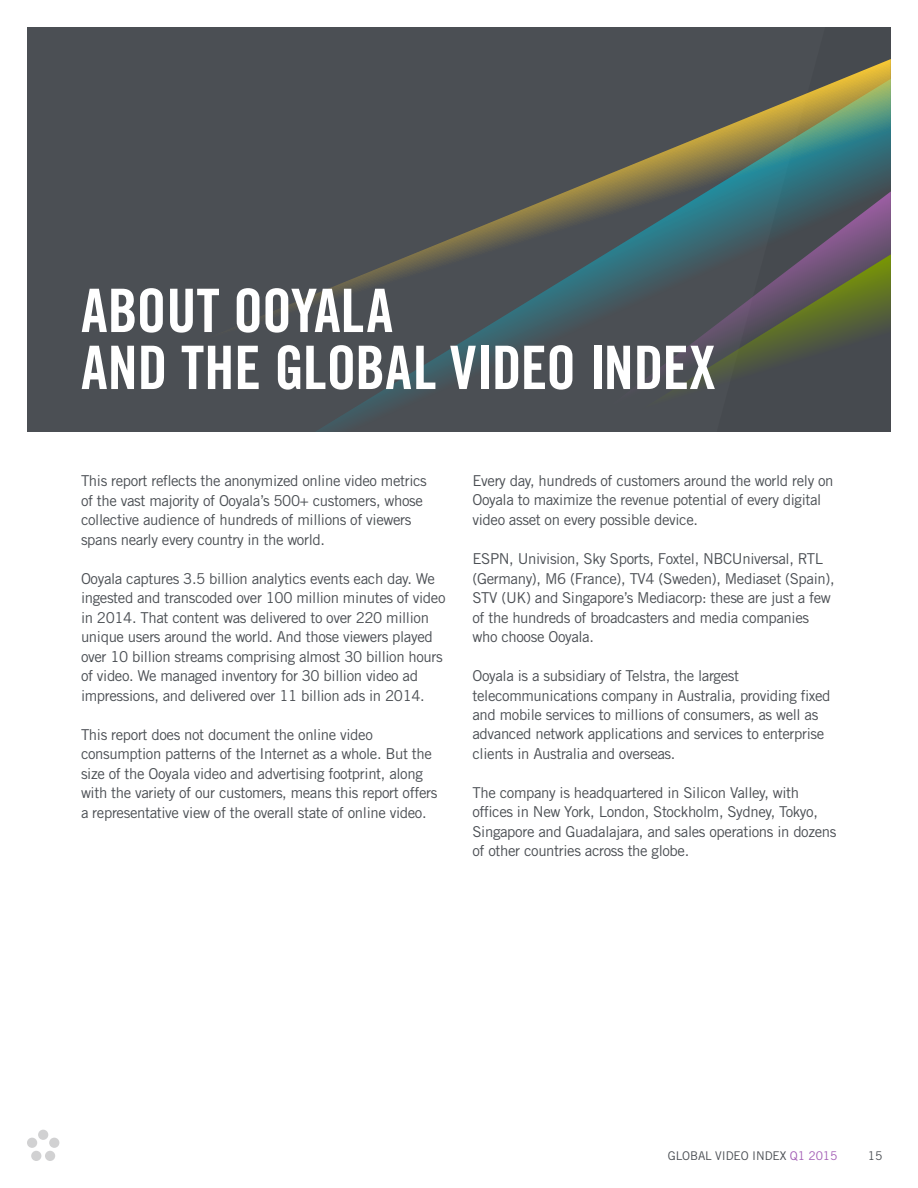
<style>
.page{position:relative;width:918px;height:1188px;background:#fff}
.page>*{position:absolute;margin:0;border:0;box-sizing:border-box;transform-origin:0 0}
.t1{font:60px/57px "Trade Gothic Bold Cond Twenty";color:#fff}
.t2{font:15px/19.5px "Trade Gothic";letter-spacing:-.025em;color:#4b4f54}
.t3{font:12px "Trade Gothic";letter-spacing:-.01em;color:#4b4f54}
.s1{color:#a35eb5}
</style>
<div class="page">
<div style="left:38px;top:1130px;width:10px;height:10px;background:#d1d1d2;border-radius:50%"></div>
<div style="left:27px;top:1138px;width:10px;height:10px;background:#d1d1d2;border-radius:50%"></div>
<div style="left:31px;top:1151px;width:10px;height:10px;background:#d1d1d2;border-radius:50%"></div>
<div style="left:45px;top:1151px;width:10px;height:10px;background:#d1d1d2;border-radius:50%"></div>
<div style="left:49px;top:1138px;width:10px;height:10px;background:#d1d1d2;border-radius:50%"></div>
<div style="left:27px;top:27px;width:864px;height:405px;background:#4b4f54"></div>
<svg style="left:249px;top:59px;width:642px;height:373px"></svg>
<svg style="left:576px;top:191px;width:315px;height:241px"></svg>
<svg style="left:605px;top:254px;width:286px;height:178px"></svg>
<h1 class="t1" style="left:81px;top:282px;width:636px">ABOUT OOYALA<br>AND THE GLOBAL VIDEO INDEX</h1>
<p class="t2" style="left:81px;top:471px;width:347px">This report reflects the anonymized online video metrics of the vast majority of Ooyala’s 500+ customers, whose collective audience of hundreds of millions of viewers spans nearly every country in the world.</p>
<p class="t2" style="left:81px;top:568px;width:366px">Ooyala captures 3.5 billion analytics events each day. We ingested and transcoded over 100 million minutes of video in 2014. That content was delivered to over 220 million unique users around the world. And those viewers played over 10 billion streams comprising almost 30 billion hours of video. We managed inventory for 30 billion video ad impressions, and delivered over 11 billion ads in 2014.</p>
<p class="t2" style="left:81px;top:724px;width:358px">This report does not document the online video consumption patterns of the Internet as a whole. But the size of the Ooyala video and advertising footprint, along with the variety of our customers, means this report offers a representative view of the overall state of online video.</p>
<p class="t2" style="left:472px;top:471px;width:363px">Every day, hundreds of customers around the world rely on<br>Ooyala to maximize the revenue potential of every digital video asset on every possible device.</p>
<p class="t2" style="left:472px;top:549px;width:364px">ESPN, Univision, Sky Sports, Foxtel, NBCUniversal, RTL (Germany), M6 (France), TV4 (Sweden), Mediaset (Spain), STV (UK) and Singapore’s Mediacorp: these are just a few of the hundreds of broadcasters and media companies who choose Ooyala.</p>
<p class="t2" style="left:472px;top:666px;width:360px">Ooyala is a subsidiary of Telstra, the largest telecommunications company in Australia, providing fixed and mobile services to millions of consumers, as well as advanced network applications and services to enterprise clients in Australia and overseas.</p>
<p class="t2" style="left:472px;top:783px;width:365px">The company is headquartered in Silicon Valley, with offices in New York, London, Stockholm, Sydney, Tokyo, Singapore and Guadalajara, and sales operations in dozens of other countries across the globe.</p>
<p class="t3" style="left:668px;top:1148px;width:171px">GLOBAL VIDEO INDEX <span class="s1">Q1 2015</span></p>
<p class="t3" style="left:868px;top:1148px;width:16px">15</p>
</div>
